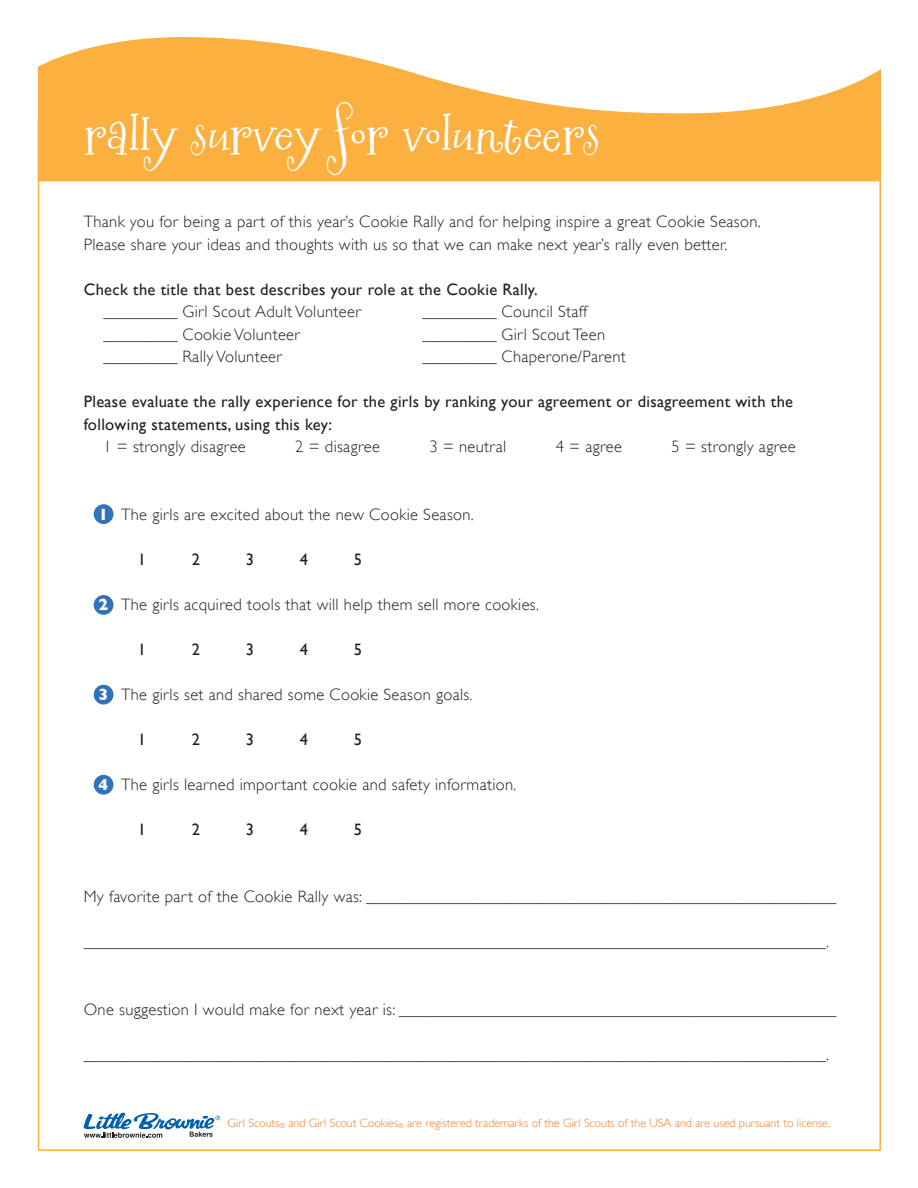
<style>
.page{position:relative;width:918px;height:1188px;background:#fff}
.page>*{position:absolute;margin:0;border:0;box-sizing:border-box;transform-origin:0 0}
.Main_Header_-_Activi{font:39px "Henparty Serif";letter-spacing:.02em;color:#fff}
.Body_Copy{font:300 16.5px/22.5px "Gill Sans";letter-spacing:.02em;color:#231f20}
.Body_Copy-2{font:16.5px/22.5px "Gill Sans";letter-spacing:.02em;color:#231f20}
.t1{font:300 12px "Gill Sans";color:#f48026}
.s1{font-weight:700;color:#fff}
.s2{font-size:7.05px}
</style>
<div class="page">
<svg style="left:37px;top:37px;width:844px;height:145px;fill:#fbb03f"></svg>
<svg style="left:84px;top:1113px;width:136px;height:25px"></svg>
<div style="left:94px;top:504px;width:19px;height:20px;background:#3073ba;border-radius:50%"></div>
<div style="left:94px;top:595px;width:19px;height:20px;background:#3073ba;border-radius:50%"></div>
<div style="left:94px;top:685px;width:19px;height:20px;background:#3073ba;border-radius:50%"></div>
<div style="left:94px;top:775px;width:19px;height:20px;background:#3073ba;border-radius:50%"></div>
<p class="Main_Header_-_Activi" style="left:84px;top:114px;width:517px">rally survey for volunteers</p>
<p class="Body_Copy" style="left:84px;top:211px;width:679px">Thank you for being a part of this year’s Cookie Rally and for helping inspire a great Cookie Season.<br>Please share your ideas and thoughts with us so that we can make next year’s rally even better.</p>
<p class="Body_Copy-2" style="left:84px;top:278px;width:456px">Check the title that best describes your role at the Cookie Rally.</p>
<p class="Body_Copy" style="left:103px;top:301px;width:259px">_________ Girl Scout Adult Volunteer</p>
<p class="Body_Copy" style="left:422px;top:301px;width:166px">_________ Council Staff</p>
<p class="Body_Copy" style="left:103px;top:323px;width:198px">_________ Cookie Volunteer</p>
<p class="Body_Copy" style="left:422px;top:323px;width:184px">_________ Girl Scout Teen</p>
<p class="Body_Copy" style="left:103px;top:346px;width:180px">_________ Rally Volunteer</p>
<p class="Body_Copy" style="left:422px;top:346px;width:205px">_________ Chaperone/Parent</p>
<p class="Body_Copy-2" style="left:84px;top:390px;width:711px">Please evaluate the rally experience for the girls by ranking your agreement or disagreement with the following statements, using this key:</p>
<p class="Body_Copy" style="left:103px;top:436px;width:144px">1 = strongly disagree</p>
<p class="Body_Copy" style="left:295px;top:436px;width:86px">2 = disagree</p>
<p class="Body_Copy" style="left:430px;top:436px;width:78px">3 = neutral</p>
<p class="Body_Copy" style="left:556px;top:436px;width:68px">4 = agree</p>
<p class="Body_Copy" style="left:672px;top:436px;width:126px">5 = strongly agree</p>
<p class="Body_Copy" style="left:98px;top:503px;width:377px"><span class="s1">1</span> The girls are excited about the new Cookie Season.</p>
<p class="Body_Copy-2" style="left:138px;top:548px;width:10px">1</p>
<p class="Body_Copy-2" style="left:192px;top:548px;width:10px">2</p>
<p class="Body_Copy-2" style="left:246px;top:548px;width:10px">3</p>
<p class="Body_Copy-2" style="left:300px;top:548px;width:10px">4</p>
<p class="Body_Copy-2" style="left:354px;top:548px;width:10px">5</p>
<p class="Body_Copy" style="left:98px;top:593px;width:442px"><span class="s1">2</span> The girls acquired tools that will help them sell more cookies.</p>
<p class="Body_Copy-2" style="left:138px;top:638px;width:10px">1</p>
<p class="Body_Copy-2" style="left:192px;top:638px;width:10px">2</p>
<p class="Body_Copy-2" style="left:246px;top:638px;width:10px">3</p>
<p class="Body_Copy-2" style="left:300px;top:638px;width:10px">4</p>
<p class="Body_Copy-2" style="left:354px;top:638px;width:10px">5</p>
<p class="Body_Copy" style="left:98px;top:683px;width:376px"><span class="s1">3</span> The girls set and shared some Cookie Season goals.</p>
<p class="Body_Copy-2" style="left:138px;top:728px;width:10px">1</p>
<p class="Body_Copy-2" style="left:192px;top:728px;width:10px">2</p>
<p class="Body_Copy-2" style="left:246px;top:728px;width:10px">3</p>
<p class="Body_Copy-2" style="left:300px;top:728px;width:10px">4</p>
<p class="Body_Copy-2" style="left:354px;top:728px;width:10px">5</p>
<p class="Body_Copy" style="left:98px;top:773px;width:419px"><span class="s1">4</span> The girls learned important cookie and safety information.</p>
<p class="Body_Copy-2" style="left:138px;top:818px;width:10px">1</p>
<p class="Body_Copy-2" style="left:192px;top:818px;width:10px">2</p>
<p class="Body_Copy-2" style="left:246px;top:818px;width:10px">3</p>
<p class="Body_Copy-2" style="left:300px;top:818px;width:10px">4</p>
<p class="Body_Copy-2" style="left:354px;top:818px;width:10px">5</p>
<p class="Body_Copy" style="left:84px;top:886px;width:754px">My favorite part of the Cookie Rally was: _________________________________________________________</p>
<p class="Body_Copy" style="left:84px;top:931px;width:747px">__________________________________________________________________________________________.</p>
<p class="Body_Copy" style="left:84px;top:998px;width:754px">One suggestion I would make for next year is: _____________________________________________________</p>
<p class="Body_Copy" style="left:84px;top:1043px;width:747px">__________________________________________________________________________________________.</p>
<p class="t1" style="left:228px;top:1116px;width:604px">Girl Scouts<span class="s2">®</span> and Girl Scout Cookies<span class="s2">®</span> are registered trademarks of the Girl Scouts of the USA and are used pursuant to license.</p>
</div>
